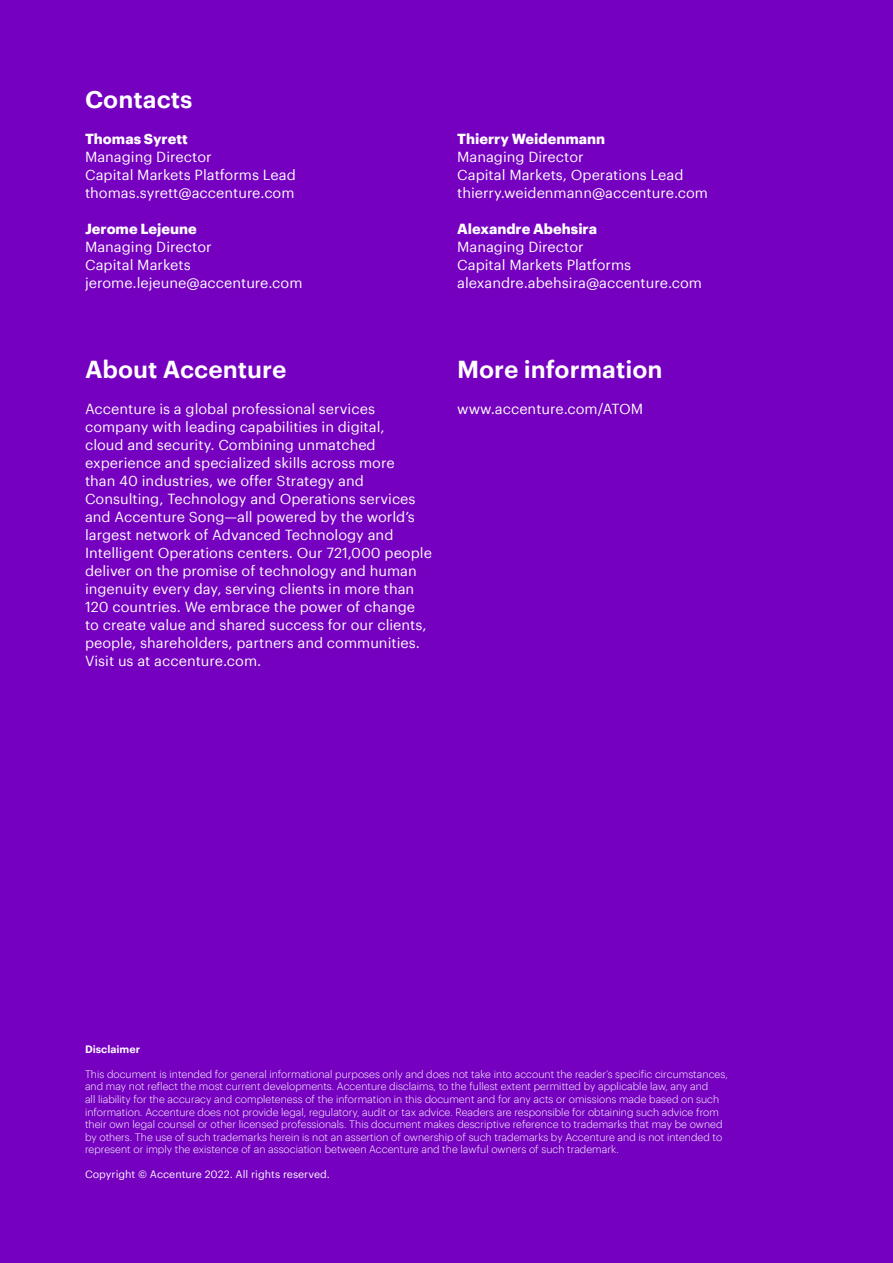
<style>
.page{position:relative;width:893px;height:1263px;background:#7500c0}
.page>*{position:absolute;margin:0;border:0;box-sizing:border-box;transform-origin:0 0}
.t1{font:600 24px "Graphik";color:#fff}
.t2{font:14.25px/18px "Graphik";color:#fff}
.t3{font:700 14.25px "Graphik";color:#fff}
.t4{font:300 10.5px/12.6px "Graphik";color:#fff}
.t5{font:10.5px "Graphik";color:#fff}
.t6{font:600 10.5px "Graphik";color:#fff}
</style>
<div class="page">
<h1 class="t1" style="left:85px;top:81px;width:109px">Contacts</h1>
<p class="t3" style="left:85px;top:128px;width:104px">Thomas Syrett</p>
<p class="t2" style="left:85px;top:147px;width:212px">Managing Director<br>Capital Markets Platforms Lead thomas.syrett@accenture.com</p>
<p class="t3" style="left:85px;top:218px;width:113px">Jerome Lejeune</p>
<p class="t2" style="left:85px;top:237px;width:219px">Managing Director<br>Capital Markets jerome.lejeune@accenture.com</p>
<p class="t3" style="left:457px;top:128px;width:150px">Thierry Weidenmann</p>
<p class="t2" style="left:457px;top:147px;width:252px">Managing Director<br>Capital Markets, Operations Lead thierry.weidenmann@accenture.com</p>
<p class="t3" style="left:457px;top:218px;width:141px">Alexandre Abehsira</p>
<p class="t2" style="left:457px;top:237px;width:246px">Managing Director<br>Capital Markets Platforms alexandre.abehsira@accenture.com</p>
<h1 class="t1" style="left:85px;top:351px;width:203px">About Accenture</h1>
<p class="t2" style="left:85px;top:399px;width:348px">Accenture is a global professional services company with leading capabilities in digital,<br>cloud and security. Combining unmatched experience and specialized skills across more<br>than 40 industries, we offer Strategy and Consulting, Technology and Operations services and Accenture Song—all powered by the world’s largest network of Advanced Technology and Intelligent Operations centers. Our 721,000 people deliver on the promise of technology and human ingenuity every day, serving clients in more than 120 countries. We embrace the power of change to create value and shared success for our clients, people, shareholders, partners and communities.<br>Visit us at accenture.com.</p>
<h1 class="t1" style="left:457px;top:351px;width:207px">More information</h1>
<p class="t2" style="left:457px;top:399px;width:188px">www.accenture.com/ATOM</p>
<p class="t6" style="left:85px;top:1041px;width:57px">Disclaimer</p>
<p class="t4" style="left:85px;top:1067px;width:644px">This document is intended for general informational purposes only and does not take into account the reader’s specific circumstances, and may not reflect the most current developments. Accenture disclaims, to the fullest extent permitted by applicable law, any and<br>all liability for the accuracy and completeness of the information in this document and for any acts or omissions made based on such information. Accenture does not provide legal, regulatory, audit or tax advice. Readers are responsible for obtaining such advice from their own legal counsel or other licensed professionals. This document makes descriptive reference to trademarks that may be owned by others. The use of such trademarks herein is not an assertion of ownership of such trademarks by Accenture and is not intended to represent or imply the existence of an association between Accenture and the lawful owners of such trademark.</p>
<p class="t5" style="left:85px;top:1166px;width:246px">Copyright © Accenture 2022. All rights reserved.</p>
</div>
